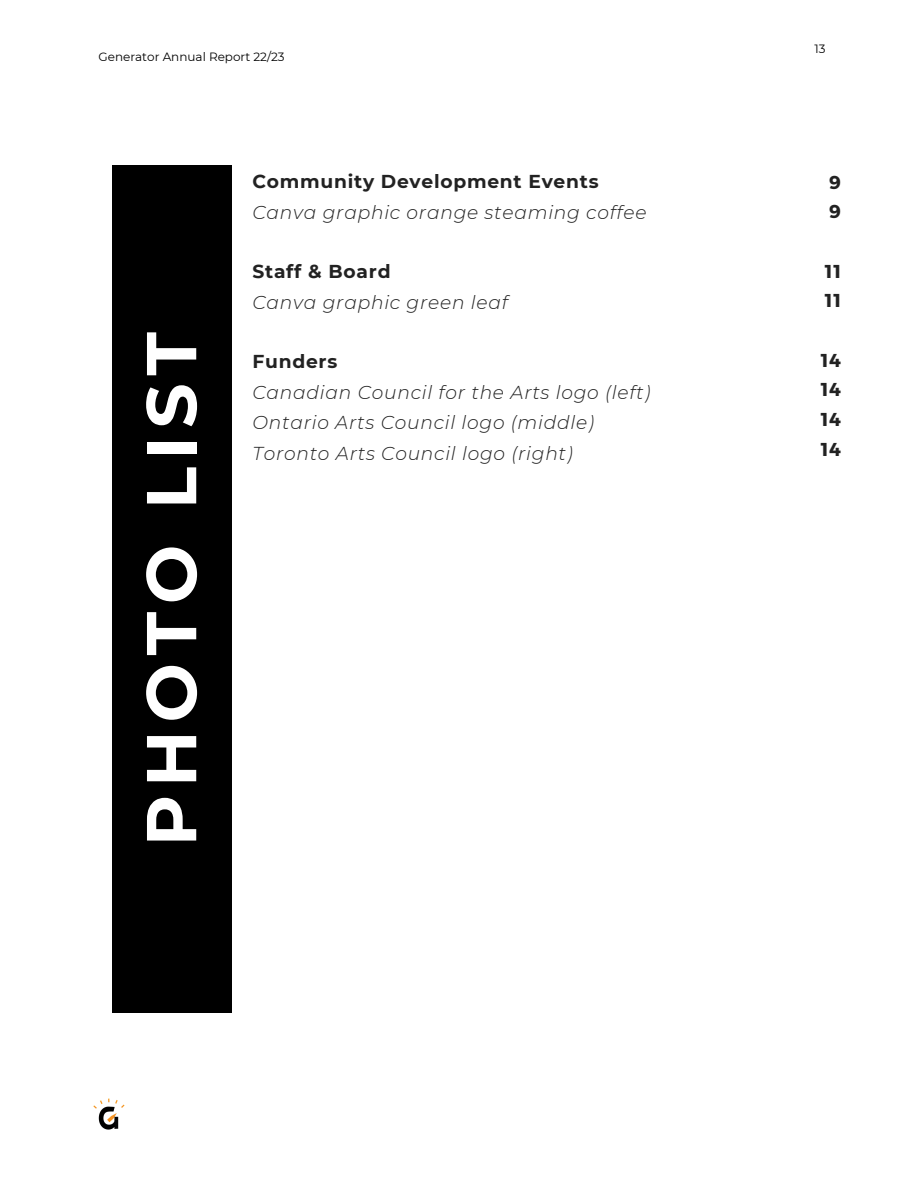
<style>
.page{position:relative;width:918px;height:1188px;background:#fff}
.page>*{position:absolute;margin:0;border:0;box-sizing:border-box;transform-origin:0 0}
.t1{font:700 70.35px "Montserrat";letter-spacing:.11em;color:#fff}
.t2{font:italic 300 18.75px/30.3px "Montserrat";letter-spacing:.04em;color:#222}
.t3{font:700 18.75px "Montserrat";letter-spacing:.04em;color:#222}
.t4{font:700 18.6px/29.7px "Montserrat";letter-spacing:.04em;color:#222}
.t5{font:12px "Montserrat";color:#000}
</style>
<div class="page">
<img style="left:93px;top:1098px;width:32px;height:32px">
<div style="left:112px;top:165px;width:119px;height:848px;background:#000"></div>
<p class="t5" style="left:99px;top:49px;width:188px">Generator Annual Report 22/23</p>
<p class="t3" style="left:252px;top:170px;width:348px">Community Development Events</p>
<p class="t2" style="left:252px;top:197px;width:396px">Canva graphic orange steaming coffee</p>
<h1 class="t1" style="left:128px;top:846px;width:516px;rotate:-90deg">PHOTO LIST</h1>
<p class="t3" style="left:252px;top:260px;width:140px">Staff &amp; Board</p>
<p class="t2" style="left:252px;top:287px;width:257px">Canva graphic green leaf</p>
<p class="t3" style="left:252px;top:350px;width:86px">Funders</p>
<p class="t2" style="left:252px;top:377px;width:399px">Canadian Council for the Arts logo (left)<br>Ontario Arts Council logo (middle)<br>Toronto Arts Council logo (right)</p>
<p class="t5" style="left:815px;top:42px;width:13px">13</p>
<p class="t4" style="left:829px;top:166px;width:13px">9<br>9</p>
<p class="t4" style="left:825px;top:255px;width:18px">11<br>11</p>
<p class="t4" style="left:821px;top:344px;width:22px;text-align:justify">14<br>14<br>14<br>14</p>
</div>
